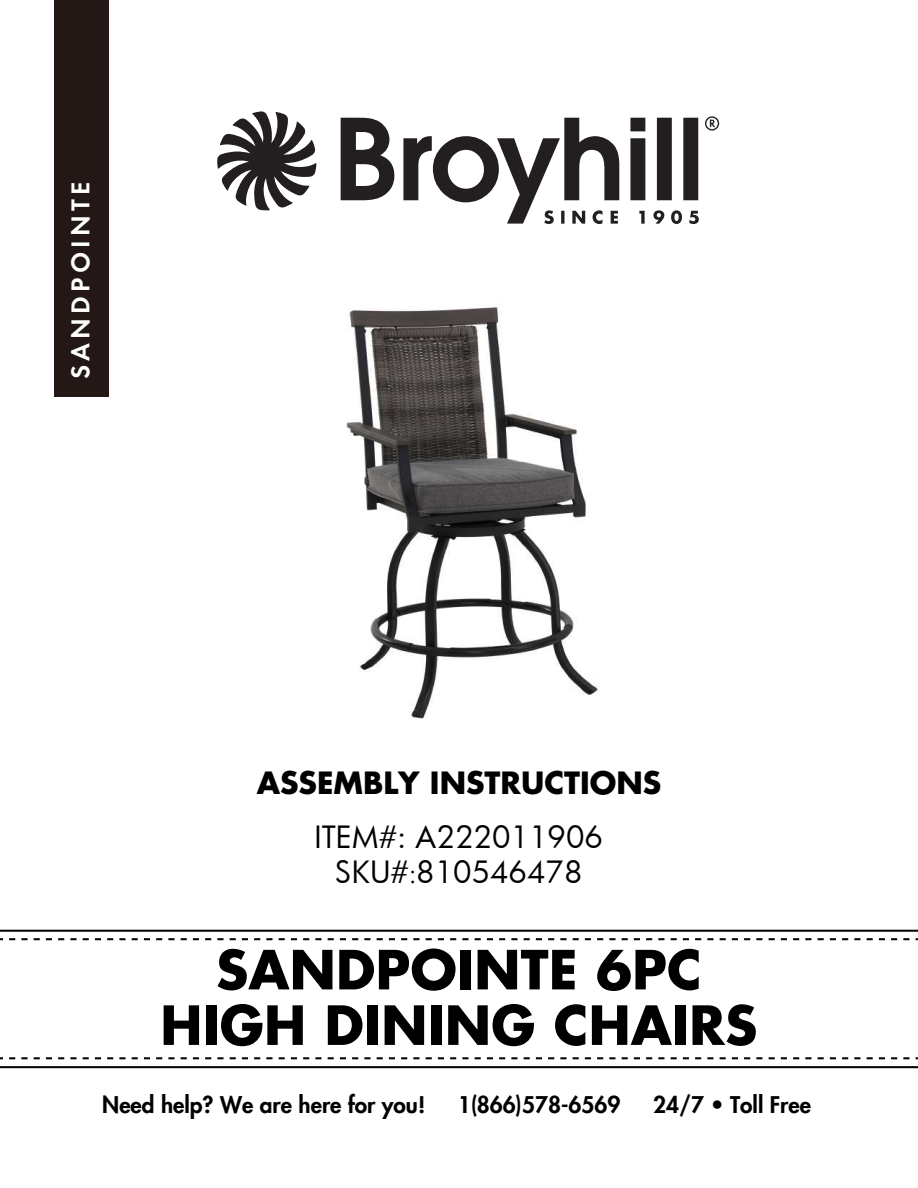
<style>
.page{position:relative;width:918px;height:1188px;background:#fff}
.page>*{position:absolute;margin:0;border:0;box-sizing:border-box;transform-origin:0 0}
.t1{font:700 52.5px/55.5px "Futura LT";letter-spacing:.005em;color:#000;text-align:center}
.t2{font:30px/35.1px "Futura";color:#000;text-align:center}
.t3{font:700 30px "Futura LT";color:#000}
.t4{font:600 26.7px "Futura";letter-spacing:.16em;color:#fff}
.t5{font:800 22.5px "Futura LT";color:#000}
.s1{font-family:"Adobe Song Std";font-weight:300}
</style>
<div class="page">
<svg style="left:217px;top:111px;width:502px;height:113px"></svg>
<hr style="left:0;top:1066px;width:918px;height:2px;background:#040000">
<svg style="left:0;top:1057px;width:918px;height:2px"></svg>
<svg style="left:0;top:938px;width:918px;height:2px"></svg>
<hr style="left:0;top:930px;width:918px;height:2px;background:#040000">
<img style="left:99px;top:251px;width:501px;height:468px">
<div style="left:54px;top:0;width:54px;height:396px;background:#231815"></div>
<p class="t4" style="left:65px;top:379px;width:199px;rotate:-90deg">SANDPOINTE</p>
<h2 class="t3" style="left:257px;top:763px;width:406px">ASSEMBLY INSTRUCTIONS</h2>
<h2 class="t2" style="left:315px;top:819px;width:290px">ITEM#: A222011906<br>SKU#<span class="s1">:</span>810546478</h2>
<h1 class="t1" style="left:160px;top:941px;width:599px">SANDPOINTE 6PC<br>HIGH DINING CHAIRS</h1>
<p class="t5" style="left:102px;top:1090px;width:325px">Need help? We are here for you!</p>
<p class="t5" style="left:458px;top:1090px;width:164px">1(866)578-6569</p>
<p class="t5" style="left:653px;top:1090px;width:160px">24/7 • Toll Free</p>
</div>
